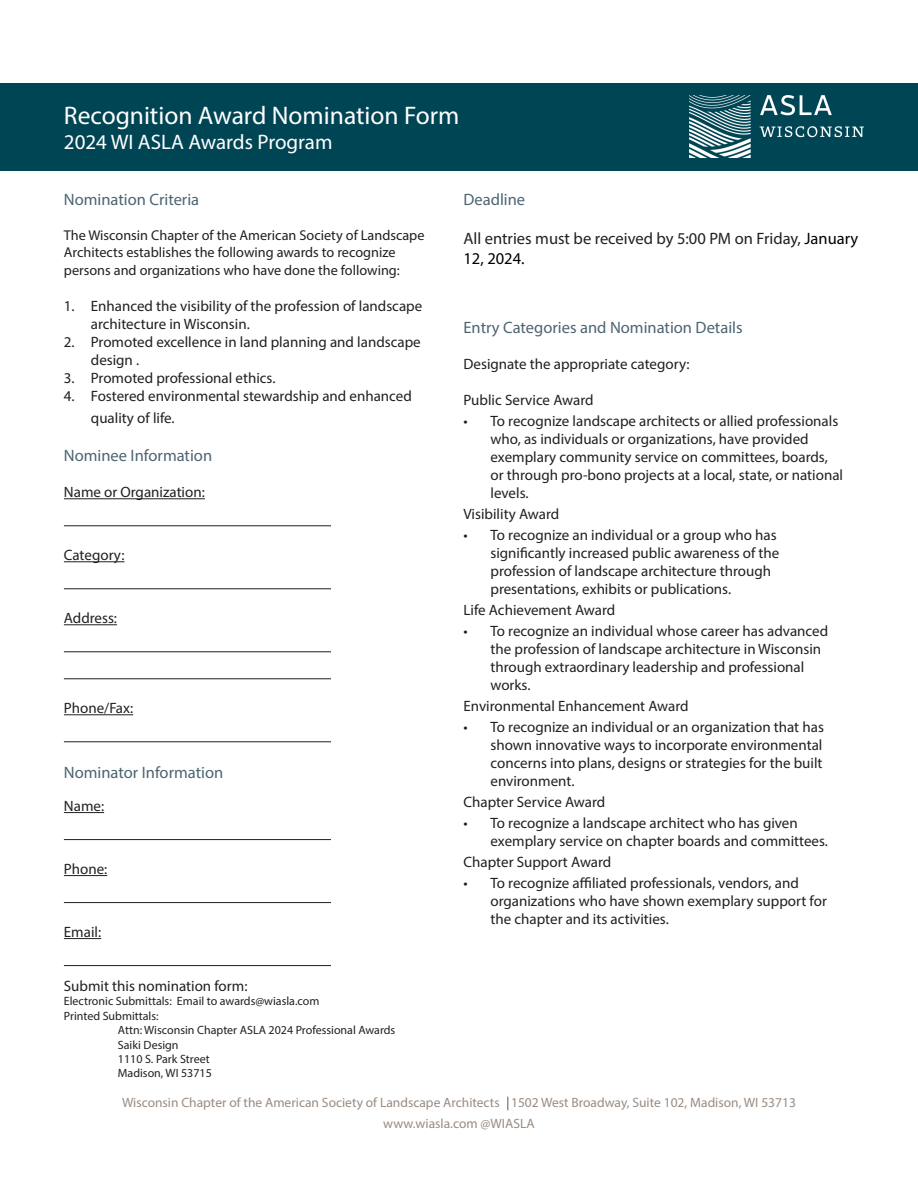
<style>
.page{position:relative;width:918px;height:1188px;background:#fff}
.page>*{position:absolute;margin:0;border:0;box-sizing:border-box;transform-origin:0 0}
.t1{font:25.5px "Myriad Pro";color:#fff}
.t2{font:21px "Myriad Pro";color:#fff}
.t3{font:16.5px "Myriad Pro";color:#4c6472}
.t4{font:16.5px/19.8px "Myriad Pro";color:#231f20}
.t5{font:15px/18px "Myriad Pro";color:#231f20}
.t6{font:14.25px/17.5px "Myriad Pro";color:#231f20}
.t7{font:13.5px/21px "Myriad Pro";color:#988c83;text-align:center}
.t8{font:12px "Myriad Pro";color:#231f20}
.s1{color:#000}
</style>
<div class="page">
<div style="left:0;top:83px;width:918px;height:87px;background:#004554"></div>
<svg style="left:507px;top:1097px;width:1px;height:13px"></svg>
<img style="left:689px;top:96px;width:175px;height:61px">
<hr style="left:64px;top:498px;width:141px;height:1px;background:#231f20">
<hr style="left:64px;top:525px;width:267px;height:1px;background:#231f20">
<hr style="left:64px;top:561px;width:60px;height:1px;background:#231f20">
<hr style="left:64px;top:588px;width:267px;height:1px;background:#231f20">
<hr style="left:64px;top:624px;width:53px;height:1px;background:#231f20">
<hr style="left:64px;top:651px;width:267px;height:1px;background:#231f20">
<hr style="left:64px;top:678px;width:267px;height:1px;background:#231f20">
<hr style="left:64px;top:714px;width:69px;height:1px;background:#231f20">
<hr style="left:64px;top:741px;width:267px;height:1px;background:#231f20">
<hr style="left:64px;top:812px;width:40px;height:1px;background:#231f20">
<hr style="left:64px;top:839px;width:267px;height:1px;background:#231f20">
<hr style="left:64px;top:875px;width:43px;height:1px;background:#231f20">
<hr style="left:64px;top:902px;width:267px;height:1px;background:#231f20">
<hr style="left:64px;top:938px;width:37px;height:1px;background:#231f20">
<hr style="left:64px;top:965px;width:267px;height:1px;background:#231f20">
<p class="t1" style="left:64px;top:100px;width:397px">Recognition Award Nomination Form</p>
<p class="t2" style="left:64px;top:129px;width:270px">2024 WI ASLA Awards Program</p>
<p class="t3" style="left:64px;top:189px;width:137px">Nomination Criteria</p>
<p class="t6" style="left:64px;top:226px;width:362px">The Wisconsin Chapter of the American Society of Landscape<br>Architects establishes the following awards to recognize persons and organizations who have done the following:</p>
<p class="t5" style="left:91px;top:297px;width:333px;text-indent:-27px">1. Enhanced the visibility of the profession of landscape architecture in Wisconsin.</p>
<p class="t5" style="left:91px;top:333px;width:331px;text-indent:-27px">2. Promoted excellence in land planning and landscape design .</p>
<p class="t5" style="left:64px;top:369px;width:213px">3. Promoted professional ethics.</p>
<p class="t5" style="left:91px;top:384px;width:322px;line-height:22.5px;text-indent:-27px">4. Fostered environmental stewardship and enhanced quality of life.</p>
<p class="t3" style="left:64px;top:446px;width:150px">Nominee Information</p>
<p class="t5" style="left:64px;top:483px;width:142px">Name or Organization:</p>
<p class="t5" style="left:64px;top:546px;width:62px">Category:</p>
<p class="t5" style="left:64px;top:609px;width:55px">Address:</p>
<p class="t5" style="left:64px;top:699px;width:71px">Phone/Fax:</p>
<p class="t3" style="left:64px;top:762px;width:161px">Nominator Information</p>
<p class="t5" style="left:64px;top:797px;width:42px">Name:</p>
<p class="t5" style="left:64px;top:860px;width:45px">Phone:</p>
<p class="t5" style="left:64px;top:923px;width:39px">Email:</p>
<p class="t5" style="left:64px;top:977px;width:185px">Submit this nomination form:</p>
<p class="t8" style="left:64px;top:994px;width:257px">Electronic Submittals: Email to awards@wiasla.com</p>
<p class="t8" style="left:64px;top:1008px;width:96px">Printed Submittals:</p>
<p class="t8" style="left:118px;top:1023px;width:279px">Attn: Wisconsin Chapter ASLA 2024 Professional Awards</p>
<p class="t8" style="left:118px;top:1037px;width:62px">Saiki Design</p>
<p class="t8" style="left:118px;top:1052px;width:93px">1110 S. Park Street</p>
<p class="t8" style="left:118px;top:1066px;width:96px">Madison, WI 53715</p>
<p class="t3" style="left:464px;top:189px;width:63px">Deadline</p>
<p class="t4" style="left:464px;top:229px;width:396px">All entries must be received by 5:00 PM on Friday, <span class="s1">January<br>12, 2024.</span></p>
<p class="t3" style="left:464px;top:318px;width:281px">Entry Categories and Nomination Details</p>
<p class="t5" style="left:464px;top:355px;width:228px">Designate the appropriate category:</p>
<p class="t5" style="left:464px;top:391px;width:132px">Public Service Award</p>
<p class="t5" style="left:490px;top:412px;width:354px;text-indent:-27px">• To recognize landscape architects or allied professionals who, as individuals or organizations, have provided exemplary community service on committees, boards, or through pro-bono projects at a local, state, or national levels.</p>
<p class="t5" style="left:464px;top:505px;width:97px">Visibility Award</p>
<p class="t5" style="left:490px;top:526px;width:290px;text-indent:-27px">• To recognize an individual or a group who has significantly increased public awareness of the profession of landscape architecture through presentations, exhibits or publications.</p>
<p class="t5" style="left:464px;top:601px;width:153px">Life Achievement Award</p>
<p class="t5" style="left:490px;top:622px;width:339px;text-indent:-27px">• To recognize an individual whose career has advanced the profession of landscape architecture in Wisconsin through extraordinary leadership and professional works.</p>
<p class="t5" style="left:464px;top:697px;width:227px">Environmental Enhancement Award</p>
<p class="t5" style="left:490px;top:718px;width:335px;text-align:justify;text-indent:-27px">• To recognize an individual or an organization that has shown innovative ways to incorporate environmental concerns into plans, designs or strategies for the built environment.</p>
<p class="t5" style="left:464px;top:793px;width:143px">Chapter Service Award</p>
<p class="t5" style="left:490px;top:814px;width:339px;text-indent:-27px">• To recognize a landscape architect who has given exemplary service on chapter boards and committees.</p>
<p class="t5" style="left:464px;top:853px;width:149px">Chapter Support Award</p>
<p class="t5" style="left:490px;top:874px;width:338px;text-indent:-27px">• To recognize affiliated professionals, vendors, and organizations who have shown exemplary support for the chapter and its activities.</p>
<p class="t7" style="left:122px;top:1092px;width:675px">Wisconsin Chapter of the American Society of Landscape Architects 1502 West Broadway, Suite 102, Madison, WI 53713 www.wiasla.com @WIASLA</p>
</div>
